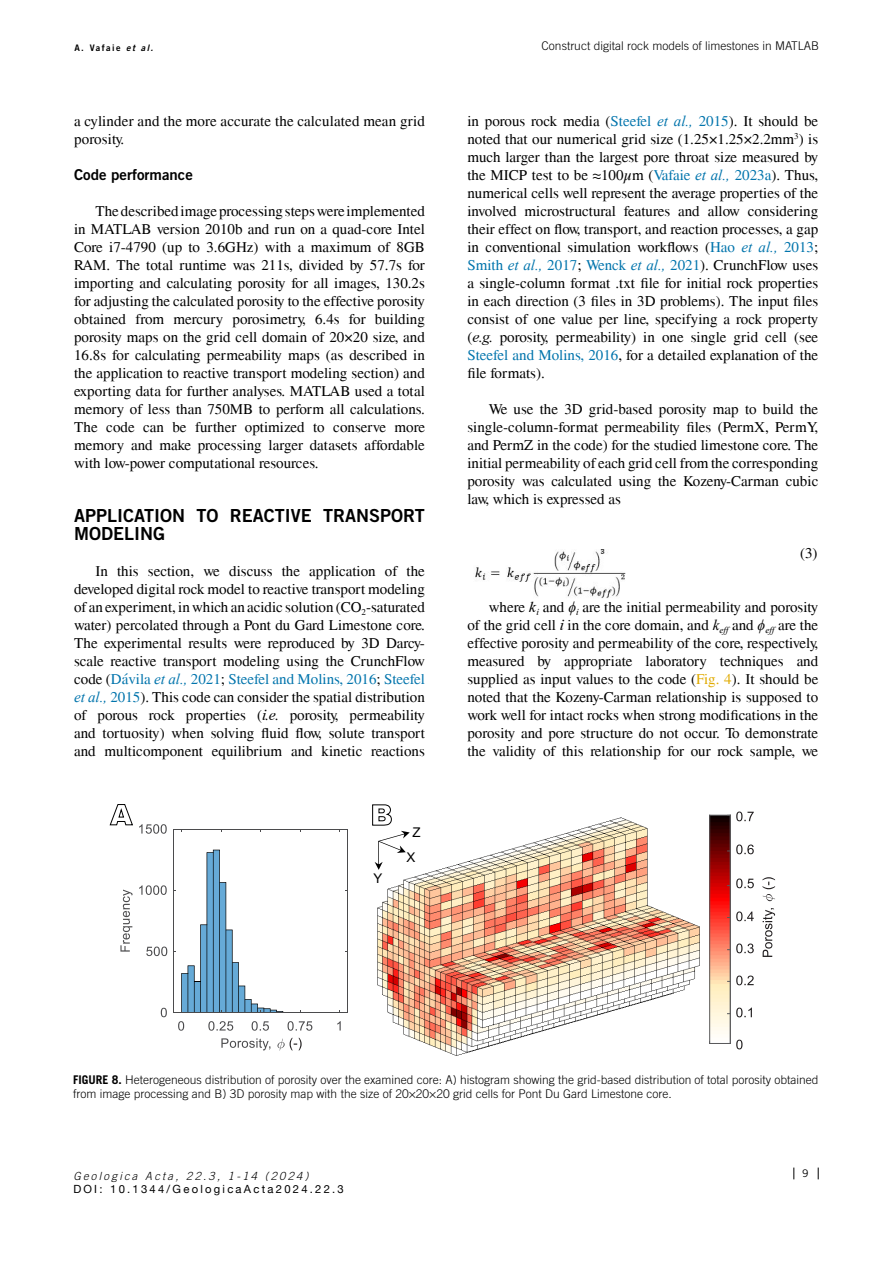
<style>
.page{position:relative;width:893px;height:1263px;background:#fff}
.page>*{position:absolute;margin:0;border:0;box-sizing:border-box;transform-origin:0 0}
.t1{font:18px/18px "Trade Gothic LT Std Bd 2";color:#000}
.t2{font:15px/18px "Times S";color:#000;text-align:justify}
.t3{font:15px "Trade Gothic LT Std Bd 2";color:#000}
.t4{font:13.35px "Arial";color:#000}
.t5{font:300 12px/13.5px "Trade Gothic LT Std";color:#000}
.t6{font:11.25px "Helvetica Neue";letter-spacing:.2em;color:#000}
.t7{font:italic 300 11.25px "Trade Gothic LT Std";letter-spacing:.2em;color:#000}
.t8{font:10.5px "Trade Gothic LT Std";color:#000}
.t9{font:9px "Trade Gothic LT Std Bd 2";letter-spacing:.16em;color:#000}
.s1{font-family:"Trade Gothic LT Std Bd 2 Obl"}
.s2{color:#0074ac}
.s3{font-family:"Times New Roman";font-style:italic;color:#0074ac}
.s4{font-family:"Time";font-style:italic}
.s5{font-family:"Times New Roman";font-style:italic}
.s6{color:#e0aa00}
.s7{font-weight:700}
</style>
<div class="page">
<svg style="left:793px;top:1167px;width:1px;height:12px"></svg>
<svg style="left:818px;top:1167px;width:1px;height:12px"></svg>
<img style="left:377px;top:817px;width:323px;height:239px">
<hr style="left:174px;top:829px;width:174px;height:1px;background:#4b4b4d">
<svg style="left:178px;top:1021px;width:6px;height:10px"></svg>
<svg style="left:208px;top:1021px;width:25px;height:10px"></svg>
<svg style="left:252px;top:1021px;width:17px;height:10px"></svg>
<svg style="left:288px;top:1021px;width:24px;height:10px"></svg>
<svg style="left:337px;top:1021px;width:4px;height:9px"></svg>
<svg style="left:221px;top:1038px;width:49px;height:12px"></svg>
<hr style="left:173px;top:829px;width:1px;height:184px;background:#4b4b4d">
<hr style="left:347px;top:829px;width:1px;height:184px;background:#4b4b4d">
<svg style="left:174px;top:850px;width:173px;height:163px"></svg>
<svg style="left:161px;top:1008px;width:6px;height:9px"></svg>
<svg style="left:146px;top:946px;width:21px;height:10px"></svg>
<svg style="left:139px;top:885px;width:28px;height:10px"></svg>
<svg style="left:139px;top:824px;width:28px;height:10px"></svg>
<svg style="left:120px;top:889px;width:13px;height:62px"></svg>
<div style="left:398px;top:844px;width:28px;height:26px;background:#fff"></div>
<div style="left:374px;top:865px;width:9px;height:26px;background:#fff"></div>
<div style="left:403px;top:819px;width:29px;height:26px;background:#fff"></div>
<svg style="left:109px;top:804px;width:24px;height:22px"></svg>
<svg style="left:372px;top:804px;width:38px;height:66px"></svg>
<img style="left:710px;top:816px;width:20px;height:227px">
<svg style="left:736px;top:1040px;width:6px;height:9px"></svg>
<svg style="left:736px;top:1007px;width:16px;height:10px"></svg>
<svg style="left:736px;top:975px;width:18px;height:10px"></svg>
<svg style="left:736px;top:943px;width:18px;height:10px"></svg>
<svg style="left:736px;top:911px;width:18px;height:10px"></svg>
<svg style="left:736px;top:878px;width:18px;height:10px"></svg>
<svg style="left:736px;top:844px;width:18px;height:10px"></svg>
<svg style="left:736px;top:811px;width:18px;height:10px"></svg>
<svg style="left:763px;top:908px;width:12px;height:49px"></svg>
<svg style="left:762px;top:877px;width:13px;height:24px"></svg>
<svg style="left:710px;top:815px;width:20px;height:1px"></svg>
<svg style="left:710px;top:1043px;width:20px;height:1px"></svg>
<hr style="left:709px;top:815px;width:1px;height:228px;background:#5a5a5c">
<hr style="left:730px;top:815px;width:1px;height:228px;background:#5a5a5c">
<svg style="left:277px;top:1038px;width:25px;height:12px"></svg>
<img style="left:475px;top:549px;width:151px;height:49px">
<p class="t9" style="left:74px;top:42px;width:80px">A. Vafaie <span class="s1">et al.</span></p>
<p class="t5" style="left:542px;top:39px;width:279px">Construct digital rock models of limestones in MATLAB</p>
<p class="t2" style="left:74px;top:112px;width:352px">a cylinder and the more accurate the calculated mean grid porosity.</p>
<p class="t3" style="left:74px;top:165px;width:120px">Code performance</p>
<p class="t2" style="left:74px;top:202px;width:352px;text-indent:21px">The described image processing steps were implemented in MATLAB version 2010b and run on a quad-core Intel Core i7-4790 (up to 3.6GHz) with a maximum of 8GB RAM. The total runtime was 211s, divided by 57.7s for importing and calculating porosity for all images, 130.2s for adjusting the calculated porosity to the effective porosity obtained from mercury porosimetry, 6.4s for building porosity maps on the grid cell domain of 20×20 size, and 16.8s for calculating permeability maps (as described in the application to reactive transport modeling section) and exporting data for further analyses. MATLAB used a total memory of less than 750MB to perform all calculations.<br>The code can be further optimized to conserve more memory and make processing larger datasets affordable with low-power computational resources.</p>
<p class="t1" style="left:74px;top:506px;width:352px">APPLICATION TO REACTIVE TRANSPORT<br>MODELING</p>
<p class="t2" style="left:74px;top:562px;width:352px;text-indent:21px">In this section, we discuss the application of the developed digital rock model to reactive transport modeling of an experiment, in which an acidic solution (CO<sub>2</sub>-saturated water) percolated through a Pont du Gard Limestone core.<br>The experimental results were reproduced by 3D Darcy&shy;scale reactive transport modeling using the CrunchFlow code (<span class="s2">Dávila</span> <span class="s3">et al.,</span> <span class="s2">2021</span>; <span class="s2">Steefel and Molins, 2016</span>; <span class="s2">Steefel </span><span class="s3">et al.,</span> <span class="s2">2015</span>). This code can consider the spatial distribution of porous rock properties (<span class="s4">i.e.</span> porosity, permeability and tortuosity) when solving fluid flow, solute transport and multicomponent equilibrium and kinetic reactions</p>
<p class="t4" style="left:412px;top:823px;width:10px">Z</p>
<p class="t4" style="left:374px;top:869px;width:10px">Y</p>
<p class="t4" style="left:407px;top:848px;width:10px">X</p>
<p class="t2" style="left:467px;top:112px;width:352px">in porous rock media (<span class="s2">Steefel</span> <span class="s3">et al.,</span> <span class="s2">2015</span>). It should be noted that our numerical grid size (1.25×1.25×2.2mm<sup>3</sup>) is much larger than the largest pore throat size measured by the MICP test to be ≈100µm (<span class="s2">Vafaie</span> <span class="s3">et al.,</span> <span class="s2">2023a</span>). Thus, numerical cells well represent the average properties of the involved microstructural features and allow considering their effect on flow, transport, and reaction processes, a gap in conventional simulation workflows (<span class="s2">Hao</span> <span class="s3">et al.,</span> <span class="s2">2013</span>; <span class="s2">Smith</span> <span class="s3">et al.,</span> <span class="s2">2017</span>; <span class="s2">Wenck</span> <span class="s3">et al.,</span> <span class="s2">2021</span>). CrunchFlow uses a single-column format .txt file for initial rock properties in each direction (3 files in 3D problems). The input files consist of one value per line, specifying a rock property (<span class="s4">e.g.</span> porosity, permeability) in one single grid cell (see <span class="s2">Steefel and Molins, 2016</span>, for a detailed explanation of the file formats).</p>
<p class="t2" style="left:467px;top:400px;width:352px;text-indent:21px">We use the 3D grid-based porosity map to build the single-column-format permeability files (PermX, PermY, and PermZ in the code) for the studied limestone core. The initial permeability of each grid cell from the corresponding porosity was calculated using the Kozeny-Carman cubic law, which is expressed as</p>
<p class="t2" style="left:800px;top:544px;width:19px">(3)</p>
<p class="t2" style="left:467px;top:598px;width:352px;text-indent:21px">where <span class="s4">k</span><sub>i</sub> and <span class="s5">ϕ</span><sub>i</sub> are the initial permeability and porosity of the grid cell <span class="s4">i</span> in the core domain, and <span class="s5">k</span><sub>eff</sub>and <span class="s5">ϕ</span><sub>eff</sub> are the effective porosity and permeability of the core, respectively, measured by appropriate laboratory techniques and supplied as input values to the code (<span class="s6">Fig. 4</span>). It should be noted that the Kozeny-Carman relationship is supposed to work well for intact rocks when strong modifications in the porosity and pore structure do not occur. To demonstrate the validity of this relationship for our rock sample, we</p>
<p class="t5" style="left:73px;top:1073px;width:747px"><span class="s7">FIGURE 8.</span> Heterogeneous distribution of porosity over the examined core: A) histogram showing the grid-based distribution of total porosity obtained from image processing and B) 3D porosity map with the size of 20×20×20 grid cells for Pont Du Gard Limestone core.</p>
<p class="t7" style="left:73px;top:1169px;width:237px">Geologica Acta, 22.3, 1-14 (2024)</p>
<p class="t8" style="left:802px;top:1167px;width:8px">9</p>
<p class="t6" style="left:73px;top:1182px;width:272px">DOI: 10.1344/GeologicaActa2024.22.3</p>
</div>
